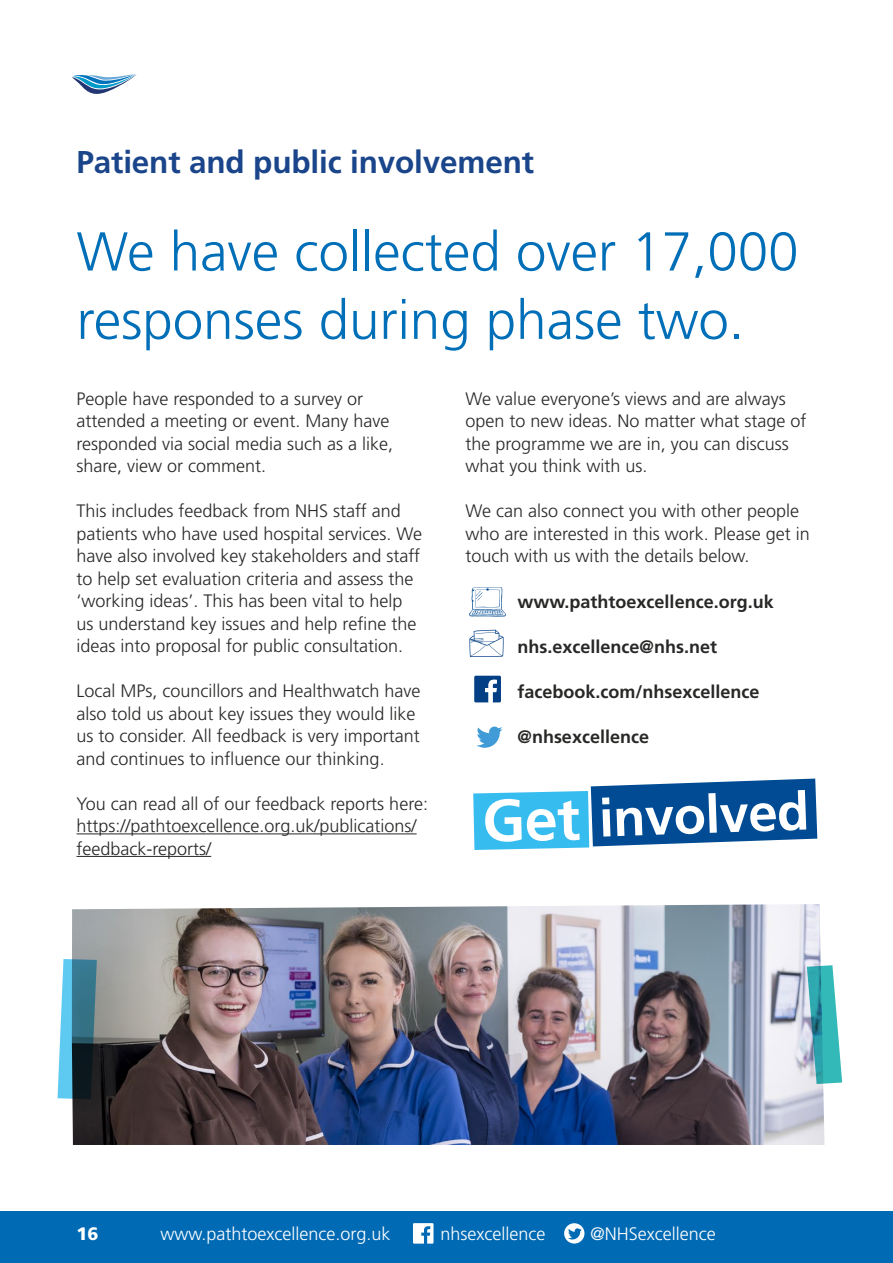
<style>
.page{position:relative;width:893px;height:1263px;background:#fff}
.page>*{position:absolute;margin:0;border:0;box-sizing:border-box;transform-origin:0 0}
.Body{font:300 54.6px/68.4px "Frutiger";color:#006fb8}
.t1{font:700 52.8px "Frutiger";color:#fff}
.Heading_2{font:700 31.5px "Frutiger";letter-spacing:-.005em;color:#1a458a}
.Body-2{font:300 18px/22.5px "Frutiger";color:#282827}
.Body-3{font:700 18px "Frutiger";color:#282827}
.Body-4{font:300 18px "Frutiger";color:#fff}
.t2{font:900 18px "Frutiger";color:#fff}
</style>
<div class="page">
<div style="left:0;top:1212px;width:893px;height:51px;background:#006ab4"></div>
<svg style="left:564px;top:1223px;width:20px;height:20px"></svg>
<svg style="left:413px;top:1223px;width:20px;height:20px"></svg>
<svg style="left:72px;top:74px;width:65px;height:20px"></svg>
<img style="left:72px;top:904px;width:752px;height:241px">
<svg style="left:58px;top:959px;width:39px;height:140px;background:#477f94"></svg>
<svg style="left:807px;top:965px;width:35px;height:119px;background:#61bbc0"></svg>
<hr style="left:77px;top:833px;width:340px;height:1px;background:#282827">
<hr style="left:77px;top:856px;width:134px;height:1px;background:#282827">
<svg style="left:469px;top:630px;width:35px;height:27px"></svg>
<svg style="left:469px;top:587px;width:37px;height:30px"></svg>
<svg style="left:474px;top:676px;width:27px;height:26px"></svg>
<svg style="left:476px;top:726px;width:26px;height:22px"></svg>
<svg style="left:473px;top:778px;width:344px;height:72px"></svg>
<p class="Heading_2" style="left:77px;top:144px;width:459px">Patient and public involvement</p>
<p class="Body" style="left:77px;top:217px;width:723px">We have collected over 17,000 responses during phase two.</p>
<p class="Body-2" style="left:77px;top:387px;width:318px">People have responded to a survey or attended a meeting or event. Many have responded via social media such as a like, share, view or comment.</p>
<p class="Body-2" style="left:77px;top:499px;width:347px">This includes feedback from NHS staff and patients who have used hospital services. We have also involved key stakeholders and staff to help set evaluation criteria and assess the ‘working ideas’. This has been vital to help us understand key issues and help refine the ideas into proposal for public consultation.</p>
<p class="Body-2" style="left:77px;top:679px;width:346px">Local MPs, councillors and Healthwatch have also told us about key issues they would like us to consider. All feedback is very important and continues to influence our thinking.</p>
<p class="Body-2" style="left:77px;top:792px;width:353px">You can read all of our feedback reports here:</p>
<p class="Body-2" style="left:77px;top:814px;width:342px">https://pathtoexcellence.org.uk/publications/ feedback-reports/</p>
<p class="Body-2" style="left:465px;top:387px;width:343px">We value everyone’s views and are always open to new ideas. No matter what stage of the programme we are in, you can discuss what you think with us.</p>
<p class="Body-2" style="left:465px;top:499px;width:346px">We can also connect you with other people who are interested in this work. Please get in touch with us with the details below.</p>
<p class="Body-3" style="left:518px;top:591px;width:258px">www.pathtoexcellence.org.uk</p>
<p class="Body-3" style="left:518px;top:636px;width:201px">nhs.excellence@nhs.net</p>
<p class="Body-3" style="left:518px;top:681px;width:244px">facebook.com/nhsexcellence</p>
<p class="Body-3" style="left:518px;top:726px;width:133px">@nhsexcellence</p>
<p class="t1" style="left:598px;top:787px;width:212px;rotate:-2deg">involved</p>
<p class="t2" style="left:77px;top:1222px;width:24px">16</p>
<p class="Body-4" style="left:160px;top:1223px;width:232px">www.pathtoexcellence.org.uk</p>
<p class="Body-4" style="left:440px;top:1223px;width:106px">nhsexcellence</p>
<p class="Body-4" style="left:590px;top:1223px;width:127px">@NHSexcellence</p>
</div>
